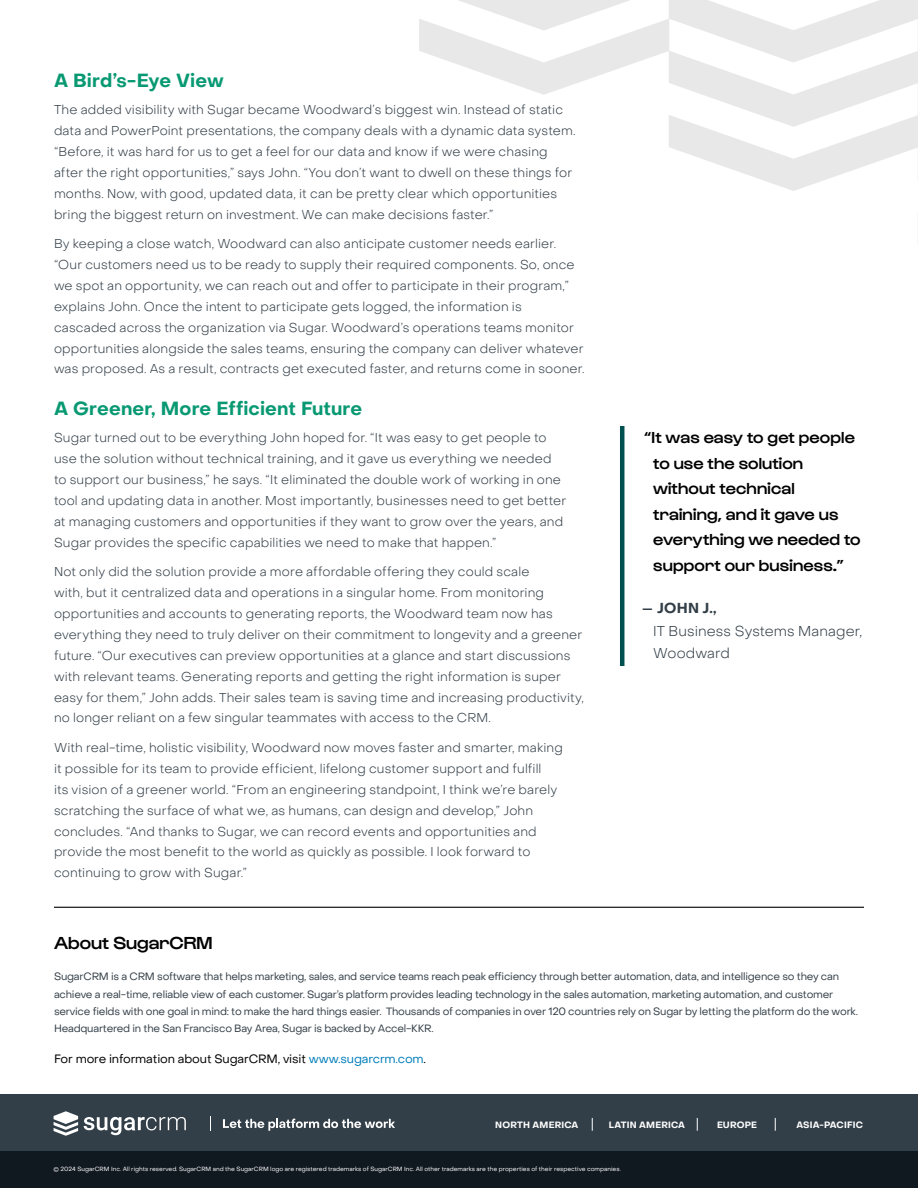
<style>
.page{position:relative;width:918px;height:1188px;background:#fff}
.page>*{position:absolute;margin:0;border:0;box-sizing:border-box;transform-origin:0 0}
.t1{font:700 18.75px "Object Sans";letter-spacing:.005em;color:#089973}
.t2{font:500 18px "Gustavo";color:#000}
.t3{font:500 16.5px/25.5px "Gustavo";letter-spacing:.01em;color:#000}
.t4{font:300 14.25px/22.5px "Object Sans";letter-spacing:.01em;color:#333f48}
.t5{font:300 12.75px/20.9px "Object Sans";letter-spacing:.01em;color:#333f48}
.t6{font:12px "Object Sans";letter-spacing:-.01em;color:#000}
.t7{font:10.5px/17.4px "Object Sans";letter-spacing:-.02em;color:#333f48}
.t8{font:700 9.15px "Object Sans";letter-spacing:.02em;color:#fff}
.t9{font:700 9px "Object Sans";letter-spacing:.02em;color:#fff}
.t10{font:6px "Object Sans";color:#fff}
.s1{font-weight:700;font-size:12px}
.s2{font-weight:700}
.s3{color:#007db9}
</style>
<div class="page">
<svg style="left:419px;top:0;width:499px;height:191px"></svg>
<hr style="left:917px;top:213px;width:1px;height:32px;background:#e8e8e8">
<div style="left:0;top:1094px;width:918px;height:57px;background:#333f48"></div>
<div style="left:0;top:1151px;width:918px;height:37px;background:#101820"></div>
<svg style="left:592px;top:1118px;width:1px;height:13px"></svg>
<svg style="left:697px;top:1118px;width:1px;height:13px"></svg>
<svg style="left:775px;top:1118px;width:1px;height:13px"></svg>
<svg style="left:54px;top:1111px;width:24px;height:25px"></svg>
<svg style="left:84px;top:1117px;width:102px;height:18px"></svg>
<svg style="left:210px;top:1116px;width:1px;height:15px"></svg>
<svg style="left:223px;top:1119px;width:172px;height:12px"></svg>
<hr style="left:54px;top:907px;width:810px;height:1px;background:#000">
<hr style="left:620px;top:426px;width:4px;height:240px;background:#004f51">
<h1 class="t1" style="left:54px;top:73px;width:171px">A Bird’s-Eye View</h1>
<p class="t5" style="left:54px;top:101px;width:523px">The added visibility with Sugar became Woodward’s biggest win. Instead of static data and PowerPoint presentations, the company deals with a dynamic data system. “Before, it was hard for us to get a feel for our data and know if we were chasing after the right opportunities,” says John. “You don’t want to dwell on these things for months. Now, with good, updated data, it can be pretty clear which opportunities bring the biggest return on investment. We can make decisions faster.”</p>
<p class="t5" style="left:54px;top:235px;width:532px">By keeping a close watch, Woodward can also anticipate customer needs earlier. “Our customers need us to be ready to supply their required components. So, once we spot an opportunity, we can reach out and offer to participate in their program,” explains John. Once the intent to participate gets logged, the information is cascaded across the organization via Sugar. Woodward’s operations teams monitor opportunities alongside the sales teams, ensuring the company can deliver whatever was proposed. As a result, contracts get executed faster, and returns come in sooner.</p>
<h1 class="t1" style="left:54px;top:401px;width:310px">A Greener, More Efficient Future</h1>
<p class="t5" style="left:54px;top:429px;width:514px">Sugar turned out to be everything John hoped for. “It was easy to get people to use the solution without technical training, and it gave us everything we needed to support our business,” he says. “It eliminated the double work of working in one tool and updating data in another. Most importantly, businesses need to get better at managing customers and opportunities if they want to grow over the years, and Sugar provides the specific capabilities we need to make that happen.”</p>
<p class="t5" style="left:54px;top:563px;width:532px">Not only did the solution provide a more affordable offering they could scale<br>with, but it centralized data and operations in a singular home. From monitoring opportunities and accounts to generating reports, the Woodward team now has everything they need to truly deliver on their commitment to longevity and a greener future. “Our executives can preview opportunities at a glance and start discussions with relevant teams. Generating reports and getting the right information is super easy for them,” John adds. Their sales team is saving time and increasing productivity, no longer reliant on a few singular teammates with access to the CRM.</p>
<p class="t5" style="left:54px;top:739px;width:510px">With real-time, holistic visibility, Woodward now moves faster and smarter, making it possible for its team to provide efficient, lifelong customer support and fulfill<br>its vision of a greener world. “From an engineering standpoint, I think we’re barely scratching the surface of what we, as humans, can design and develop,” John concludes. “And thanks to Sugar, we can record events and opportunities and provide the most benefit to the world as quickly as possible. I look forward to continuing to grow with Sugar.”</p>
<p class="t3" style="left:653px;top:426px;width:209px;text-indent:-9px">“It was easy to get people to use the solution without technical training, and it gave us everything we needed to support our business.”</p>
<p class="t4" style="left:653px;top:598px;width:211px;text-indent:-10px"><span class="s1">—</span> <span class="s2">JOHN J.,<br></span>IT Business Systems Manager,<br>Woodward</p>
<h2 class="t2" style="left:54px;top:937px;width:160px">About SugarCRM</h2>
<p class="t7" style="left:54px;top:969px;width:805px">SugarCRM is a CRM software that helps marketing, sales, and service teams reach peak efficiency through better automation, data, and intelligence so they can achieve a real-time, reliable view of each customer. Sugar’s platform provides leading technology in the sales automation, marketing automation, and customer service fields with one goal in mind: to make the hard things easier. Thousands of companies in over 120 countries rely on Sugar by letting the platform do the work.<br>Headquartered in the San Francisco Bay Area, Sugar is backed by Accel-KKR.</p>
<p class="t6" style="left:54px;top:1054px;width:374px">For more information about SugarCRM, visit <span class="s3">www.sugarcrm.com</span>.</p>
<p class="t9" style="left:495px;top:1121px;width:85px">NORTH AMERICA</p>
<p class="t9" style="left:717px;top:1121px;width:42px">EUROPE</p>
<p class="t8" style="left:797px;top:1121px;width:68px">ASIA-PACIFIC</p>
<p class="t10" style="left:54px;top:1166px;width:569px">© 2024 SugarCRM Inc. All rights reserved. SugarCRM and the SugarCRM logo are registered trademarks of SugarCRM Inc. All other trademarks are the properties of their respective companies.</p>
<p class="t9" style="left:609px;top:1121px;width:78px">LATIN AMERICA</p>
</div>
